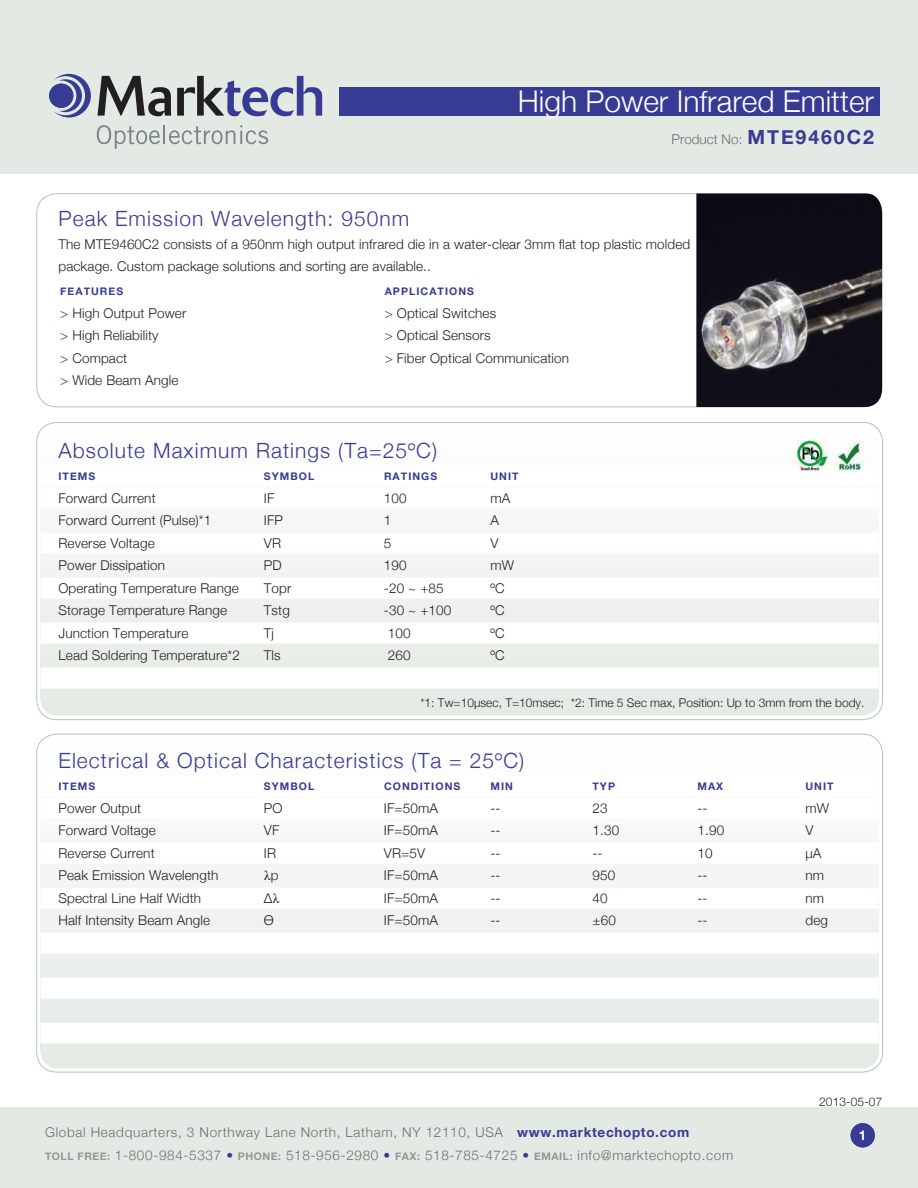
<style>
.page{position:relative;width:918px;height:1188px;background:#fff}
.page>*{position:absolute;margin:0;border:0;box-sizing:border-box;transform-origin:0 0}
.t1{font:300 30px "Helvetica Neue";color:#fff}
.t2{font:300 21px "Helvetica Neue";letter-spacing:.05em;color:#383b94}
.t3{font:300 13.5px/22.5px "Helvetica Neue";letter-spacing:.01em;color:#221f1f}
.t4{font:300 13.5px/22.5px "Helvetica Neue";letter-spacing:.05em;color:#6c6e70}
.t5{font:300 13.5px "Helvetica Neue";color:#6c6e70}
.t6{font:13.5px "Times New Roman";color:#221f1f}
.t7{font:700 13.5px "Helvetica Neue";color:#fff}
.t8{font:300 12px "Helvetica Neue";color:#221f1f}
.t9{font:700 10.5px "Helvetica Neue";letter-spacing:.1em;color:#383b94}
.s1{font-weight:700;font-size:19.5px;color:#383b94}
.s2{color:#383b94}
.s3{font-family:"Helvetica Neue";font-weight:300}
.s4{font-family:"Times New Roman";font-weight:400}
.s5{font-weight:700;color:#383b94}
.s6{font-weight:700;font-size:10.5px;color:#939597}
</style>
<div class="page">
<div style="left:0;top:0;width:918px;height:173px;background:#e3eae4"></div>
<img style="left:40px;top:426px;width:839px;height:290px">
<div style="left:41px;top:465px;width:837px;height:21px;background:#fff"></div>
<div style="left:41px;top:488px;width:837px;height:21px;background:#fff"></div>
<div style="left:41px;top:533px;width:837px;height:21px;background:#fff"></div>
<div style="left:41px;top:578px;width:837px;height:21px;background:#fff"></div>
<div style="left:41px;top:623px;width:837px;height:21px;background:#fff"></div>
<div style="left:41px;top:668px;width:837px;height:21px;background:#fff"></div>
<img style="left:798px;top:440px;width:30px;height:30px">
<img style="left:834px;top:442px;width:31px;height:30px">
<img style="left:696px;top:194px;width:186px;height:213px">
<div style="left:340px;top:87px;width:540px;height:28px;background:#383b94"></div>
<svg style="left:97px;top:125px;width:171px;height:24px"></svg>
<svg style="left:54px;top:74px;width:37px;height:44px"></svg>
<div style="left:49px;top:84px;width:24px;height:24px;background:#383b94;border-radius:50%"></div>
<svg style="left:97px;top:76px;width:74px;height:40px"></svg>
<svg style="left:177px;top:76px;width:145px;height:40px"></svg>
<div style="left:0;top:1107px;width:918px;height:81px;background:#e3eae4"></div>
<div style="left:851px;top:1123px;width:24px;height:24px;background:#383b94;border-radius:50%"></div>
<h1 class="t1" style="left:518px;top:90px;width:358px">High Power Infrared Emitter</h1>
<p class="t5" style="left:672px;top:134px;width:204px">Product No: <span class="s1">MTE9460C2</span></p>
<h2 class="t2" style="left:58px;top:211px;width:352px">Peak Emission Wavelength: 950nm</h2>
<p class="t3" style="left:58px;top:233px;width:633px">The MTE9460C2 consists of a 950nm high output infrared die in a water-clear 3mm 昀氀at top plastic molded package. Custom package solutions and sorting are available..</p>
<p class="t9" style="left:60px;top:288px;width:64px">FEATURES</p>
<p class="t3" style="left:60px;top:303px;width:128px"><span class="s2">&gt;</span> High Output Power <span class="s2">&gt;</span> High Reliability<br><span class="s2">&gt;</span> Compact<br><span class="s2">&gt;</span> Wide Beam Angle</p>
<p class="t9" style="left:385px;top:288px;width:91px">APPLICATIONS</p>
<p class="t3" style="left:385px;top:303px;width:186px"><span class="s2">&gt;</span> Optical Switches<br><span class="s2">&gt;</span> Optical Sensors<br><span class="s2">&gt;</span> Fiber Optical Communication</p>
<h2 class="t2" style="left:58px;top:442px;width:380px">Absolute Maximum Ratings (Ta=25ºC)</h2>
<p class="t9" style="left:58px;top:472px;width:38px">ITEMS</p>
<p class="t9" style="left:264px;top:472px;width:52px">SYMBOL</p>
<p class="t9" style="left:384px;top:472px;width:55px">RATINGS</p>
<p class="t9" style="left:491px;top:472px;width:30px">UNIT</p>
<p class="t3" style="left:58px;top:488px;width:99px">Forward Current</p>
<p class="t3" style="left:264px;top:488px;width:12px">IF</p>
<p class="t3" style="left:384px;top:488px;width:24px">100</p>
<p class="t3" style="left:490px;top:488px;width:21px">mA</p>
<p class="t3" style="left:58px;top:510px;width:154px">Forward Current (Pulse)*1</p>
<p class="t3" style="left:264px;top:510px;width:21px">IFP</p>
<p class="t3" style="left:384px;top:510px;width:9px">1</p>
<p class="t3" style="left:490px;top:510px;width:10px">A</p>
<p class="t3" style="left:58px;top:533px;width:98px">Reverse Voltage</p>
<p class="t3" style="left:264px;top:533px;width:19px">VR</p>
<p class="t3" style="left:384px;top:533px;width:9px">5</p>
<p class="t3" style="left:490px;top:533px;width:10px">V</p>
<p class="t3" style="left:58px;top:555px;width:108px">Power Dissipation</p>
<p class="t3" style="left:264px;top:555px;width:19px">PD</p>
<p class="t3" style="left:384px;top:555px;width:24px">190</p>
<p class="t3" style="left:490px;top:555px;width:25px">mW</p>
<p class="t3" style="left:58px;top:578px;width:182px">Operating Temperature Range</p>
<p class="t3" style="left:264px;top:578px;width:29px">Topr</p>
<p class="t3" style="left:384px;top:578px;width:61px">-20 ~ +85</p>
<p class="t3" style="left:490px;top:578px;width:16px">ºC</p>
<p class="t3" style="left:58px;top:600px;width:170px">Storage Temperature Range</p>
<p class="t3" style="left:264px;top:600px;width:27px">Tstg</p>
<p class="t3" style="left:384px;top:600px;width:69px">-30 ~ +100</p>
<p class="t3" style="left:490px;top:600px;width:16px">ºC</p>
<p class="t3" style="left:58px;top:623px;width:132px">Junction Temperature</p>
<p class="t3" style="left:264px;top:623px;width:12px">Tj</p>
<p class="t3" style="left:388px;top:623px;width:24px">100</p>
<p class="t3" style="left:490px;top:623px;width:16px">ºC</p>
<p class="t3" style="left:58px;top:645px;width:183px">Lead Soldering Temperature*2</p>
<p class="t3" style="left:264px;top:645px;width:18px">Tls</p>
<p class="t3" style="left:388px;top:645px;width:24px">260</p>
<p class="t3" style="left:490px;top:645px;width:16px">ºC</p>
<p class="t8" style="left:420px;top:698px;width:446px">*1: Tw=10µsec, T=10msec; *2: Time 5 Sec max, Position: Up to 3mm from the body.</p>
<h2 class="t2" style="left:58px;top:752px;width:467px">Electrical &amp; Optical Characteristics (Ta = 25ºC)</h2>
<p class="t9" style="left:58px;top:782px;width:38px">ITEMS</p>
<p class="t9" style="left:264px;top:782px;width:52px">SYMBOL</p>
<p class="t9" style="left:384px;top:782px;width:78px">CONDITIONS</p>
<p class="t9" style="left:491px;top:782px;width:24px">MIN</p>
<p class="t9" style="left:592px;top:782px;width:24px">TYP</p>
<p class="t9" style="left:697px;top:782px;width:27px">MAX</p>
<p class="t9" style="left:806px;top:782px;width:30px">UNIT</p>
<p class="t3" style="left:58px;top:798px;width:84px">Power Output</p>
<p class="t3" style="left:264px;top:798px;width:20px">PO</p>
<p class="t3" style="left:384px;top:798px;width:55px">IF=50mA</p>
<p class="t3" style="left:490px;top:798px;width:12px">--</p>
<p class="t3" style="left:593px;top:798px;width:17px">23</p>
<p class="t3" style="left:698px;top:798px;width:12px">--</p>
<p class="t3" style="left:806px;top:798px;width:25px">mW</p>
<p class="t3" style="left:58px;top:820px;width:99px">Forward Voltage</p>
<p class="t3" style="left:264px;top:820px;width:17px">VF</p>
<p class="t3" style="left:384px;top:820px;width:55px">IF=50mA</p>
<p class="t3" style="left:490px;top:820px;width:12px">--</p>
<p class="t3" style="left:593px;top:820px;width:28px">1.30</p>
<p class="t3" style="left:698px;top:820px;width:28px">1.90</p>
<p class="t3" style="left:805px;top:820px;width:10px">V</p>
<p class="t3" style="left:58px;top:843px;width:98px">Reverse Current</p>
<p class="t3" style="left:264px;top:843px;width:14px">IR</p>
<p class="t3" style="left:384px;top:843px;width:43px">VR=5V</p>
<p class="t3" style="left:490px;top:843px;width:12px">--</p>
<p class="t3" style="left:593px;top:843px;width:12px">--</p>
<p class="t3" style="left:698px;top:843px;width:17px">10</p>
<p class="t3" style="left:805px;top:843px;width:17px">µA</p>
<p class="t3" style="left:58px;top:865px;width:161px">Peak Emission Wavelength</p>
<p class="t6" style="left:264px;top:867px;width:16px">λ<span class="s3">p</span></p>
<p class="t3" style="left:384px;top:865px;width:55px">IF=50mA</p>
<p class="t3" style="left:491px;top:865px;width:12px">--</p>
<p class="t3" style="left:593px;top:865px;width:24px">950</p>
<p class="t3" style="left:698px;top:865px;width:12px">--</p>
<p class="t3" style="left:806px;top:865px;width:20px">nm</p>
<p class="t3" style="left:58px;top:886px;width:144px">Spectral Line Half Width</p>
<p class="t3" style="left:264px;top:886px;width:17px">∆<span class="s4">λ</span></p>
<p class="t3" style="left:384px;top:888px;width:55px">IF=50mA</p>
<p class="t3" style="left:491px;top:888px;width:12px">--</p>
<p class="t3" style="left:593px;top:888px;width:17px">40</p>
<p class="t3" style="left:698px;top:888px;width:12px">--</p>
<p class="t3" style="left:806px;top:888px;width:20px">nm</p>
<p class="t3" style="left:58px;top:909px;width:153px">Half Intensity Beam Angle</p>
<p class="t3" style="left:264px;top:909px;width:12px">Ө</p>
<p class="t3" style="left:384px;top:909px;width:55px">IF=50mA</p>
<p class="t3" style="left:490px;top:909px;width:12px">--</p>
<p class="t3" style="left:593px;top:909px;width:25px">±60</p>
<p class="t3" style="left:698px;top:909px;width:12px">--</p>
<p class="t3" style="left:806px;top:909px;width:24px">deg</p>
<p class="t8" style="left:819px;top:1097px;width:65px">2013-05-07</p>
<p class="t4" style="left:45px;top:1122px;width:690px">Global Headquarters, 3 Northway Lane North, Latham, NY 12110, USA <span class="s5">www.marktechopto.com<br></span><span class="s6">TOLL FREE:</span> 1-800-984-5337 <span class="s2">•</span> <span class="s6">PHONE:</span> 518-956-2980 <span class="s2">•</span> <span class="s6">FAX:</span> 518-785-4725 <span class="s2">•</span> <span class="s6">EMAIL:</span> info@marktechopto.com</p>
<p class="t7" style="left:859px;top:1130px;width:9px">1</p>
</div>
